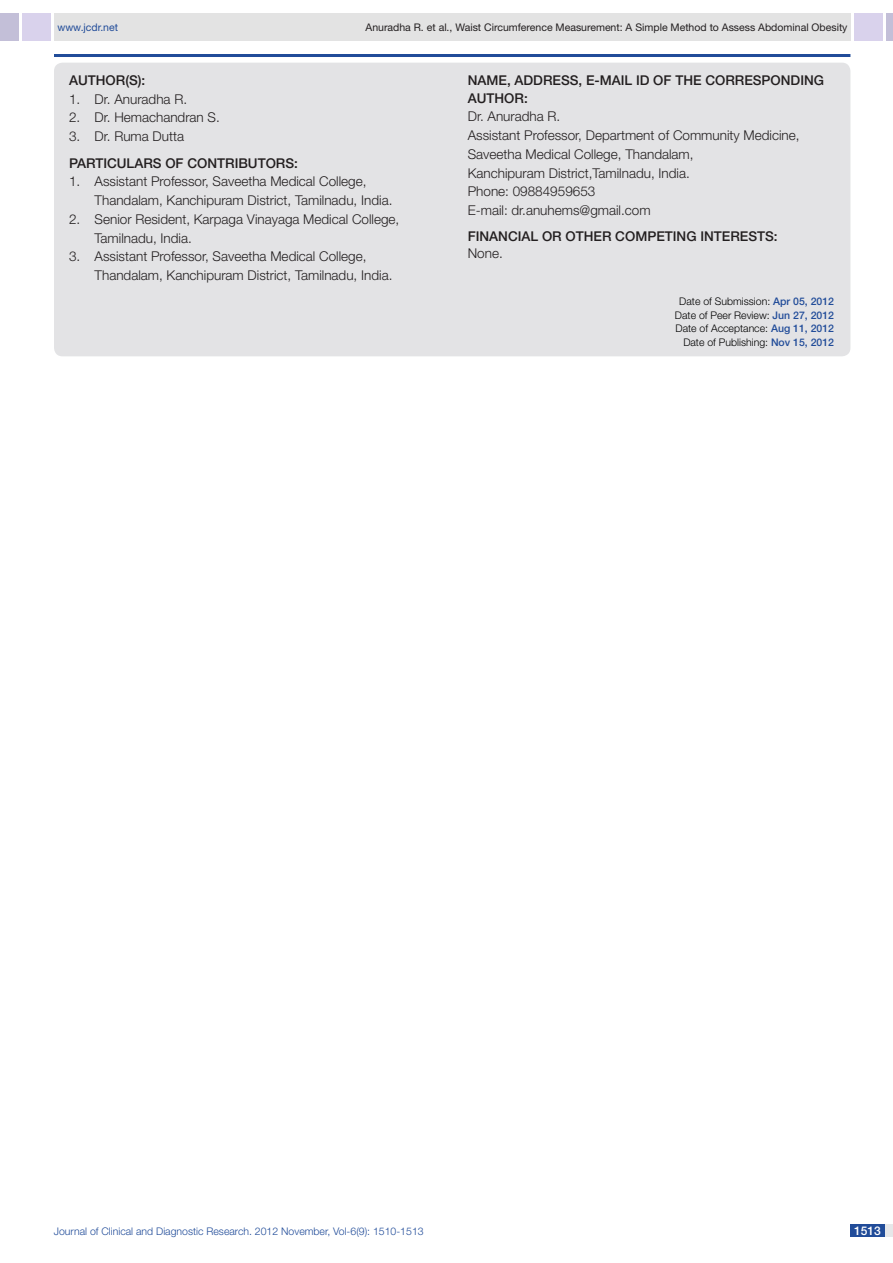
<style>
.page{position:relative;width:893px;height:1263px;background:#fff}
.page>*{position:absolute;margin:0;border:0;box-sizing:border-box;transform-origin:0 0}
.con_particulars{font:300 13.5px/18.8px "Helvetica Neue";color:#231f20}
.Body_text{font:300 13.5px "Helvetica Neue";color:#231f20}
.con_particulars-2{font:500 13.5px "Helvetica Neue";color:#231f20}
.Body_text-2{font:500 13.5px "Helvetica Neue";color:#231f20}
.t1{font:500 12px "Helvetica Neue";color:#fff}
.t2{font:300 10.5px/13.5px "Helvetica Neue";color:#000;text-align:center}
.t3{font:10.5px "Helvetica Neue";color:#231f20}
.t4{font:300 10.5px "Helvetica Neue";color:#214c99}
.t5{font:10.5px "Helvetica Neue";color:#214c99}
.s1{font-weight:500;color:#214c99}
</style>
<div class="page">
<div style="left:54px;top:13px;width:796px;height:28px;background:#e3e3e3"></div>
<div style="left:0;top:13px;width:19px;height:28px;background:#c3bfd8"></div>
<div style="left:22px;top:13px;width:29px;height:28px;background:#d9d2ec"></div>
<div style="left:886px;top:13px;width:7px;height:28px;background:#c3bfd8"></div>
<div style="left:854px;top:13px;width:29px;height:28px;background:#d9d2ec"></div>
<div style="left:850px;top:1224px;width:43px;height:13px;background:#e6e7e9"></div>
<div style="left:850px;top:1224px;width:35px;height:13px;background:#214c99"></div>
<hr style="left:54px;top:54px;width:796px;height:3px;background:#214c99">
<div style="left:54px;top:63px;width:796px;height:293px;background:#e3e3e5;border-radius:9px"></div>
<p class="t5" style="left:57px;top:21px;width:62px">www.jcdr.net</p>
<p class="t3" style="left:366px;top:21px;width:483px">Anuradha R. et al., Waist Circumference Measurement: A Simple Method to Assess Abdominal Obesity</p>
<p class="con_particulars-2" style="left:69px;top:72px;width:19px">AUTH</p>
<p class="con_particulars-2" style="left:106px;top:72px;width:41px">OR(S):</p>
<p class="con_particulars" style="left:69px;top:89px;width:120px">1. Dr. Anuradha R.</p>
<p class="con_particulars" style="left:69px;top:108px;width:152px">2. Dr. Hemachandran S.</p>
<p class="con_particulars" style="left:69px;top:127px;width:117px">3. Dr. Ruma Dutta</p>
<p class="con_particulars-2" style="left:69px;top:155px;width:148px">PARTICULARS OF CONTR</p>
<p class="con_particulars-2" style="left:235px;top:155px;width:65px">IBUTORS:</p>
<p class="con_particulars" style="left:95px;top:172px;width:299px;text-indent:-26px">1. Assistant Professor, Saveetha Medical College,<br>Thandalam, Kanchipuram District, Tamilnadu, India.</p>
<p class="con_particulars" style="left:95px;top:209px;width:306px;text-indent:-26px">2. Senior Resident, Karpaga Vinayaga Medical College,<br>Tamilnadu, India.</p>
<p class="con_particulars" style="left:95px;top:247px;width:299px;text-indent:-26px">3. Assistant Professor, Saveetha Medical College,<br>Thandalam, Kanchipuram District, Tamilnadu, India.</p>
<p class="con_particulars-2" style="left:468px;top:72px;width:66px">NAME , ADDRE</p>
<p class="con_particulars-2" style="left:561px;top:72px;width:124px">SS, E-MAIL ID OF THE</p>
<p class="con_particulars-2" style="left:705px;top:72px;width:30px">CORRE</p>
<p class="con_particulars-2" style="left:753px;top:72px;width:73px">SPONDING</p>
<p class="con_particulars-2" style="left:468px;top:90px;width:19px">AUTH</p>
<p class="con_particulars-2" style="left:504px;top:90px;width:25px">OR:</p>
<p class="Body_text" style="left:468px;top:108px;width:94px">Dr. Anuradha R.</p>
<p class="Body_text" style="left:468px;top:127px;width:333px">Assistant Professor, Department of Community Medicine,</p>
<p class="Body_text" style="left:468px;top:146px;width:227px">Saveetha Medical College, Thandalam,</p>
<p class="Body_text" style="left:468px;top:165px;width:224px">Kanchipuram District,Tamilnadu, India.</p>
<p class="Body_text" style="left:468px;top:183px;width:129px">Phone: 09884959653</p>
<p class="Body_text" style="left:468px;top:202px;width:184px">E-mail: dr.anuhems@gmail.com</p>
<p class="Body_text-2" style="left:468px;top:228px;width:49px">Financial</p>
<p class="Body_text-2" style="left:542px;top:228px;width:44px">OR OTHER</p>
<p class="Body_text-2" style="left:615px;top:228px;width:99px">COMPETING INTERE</p>
<p class="Body_text-2" style="left:748px;top:228px;width:31px">STS:</p>
<p class="Body_text" style="left:468px;top:245px;width:37px">None.</p>
<p class="t2" style="left:675px;top:295px;width:161px">Date of Submission: <span class="s1">Apr 05, 2012<br></span>Date of Peer Review: <span class="s1">Jun 27, 2012<br></span>Date of Acceptance: <span class="s1">Aug 11, 2012</span></p>
<p class="t2" style="left:683px;top:335px;width:152px">Date of Publishing: <span class="s1">Nov 15, 2012</span></p>
<p class="t4" style="left:54px;top:1225px;width:371px">Journal of Clinical and Diagnostic Research. 2012 November, Vol-6(9): 1510-1513</p>
<p class="t1" style="left:854px;top:1223px;width:28px">1513</p>
</div>
